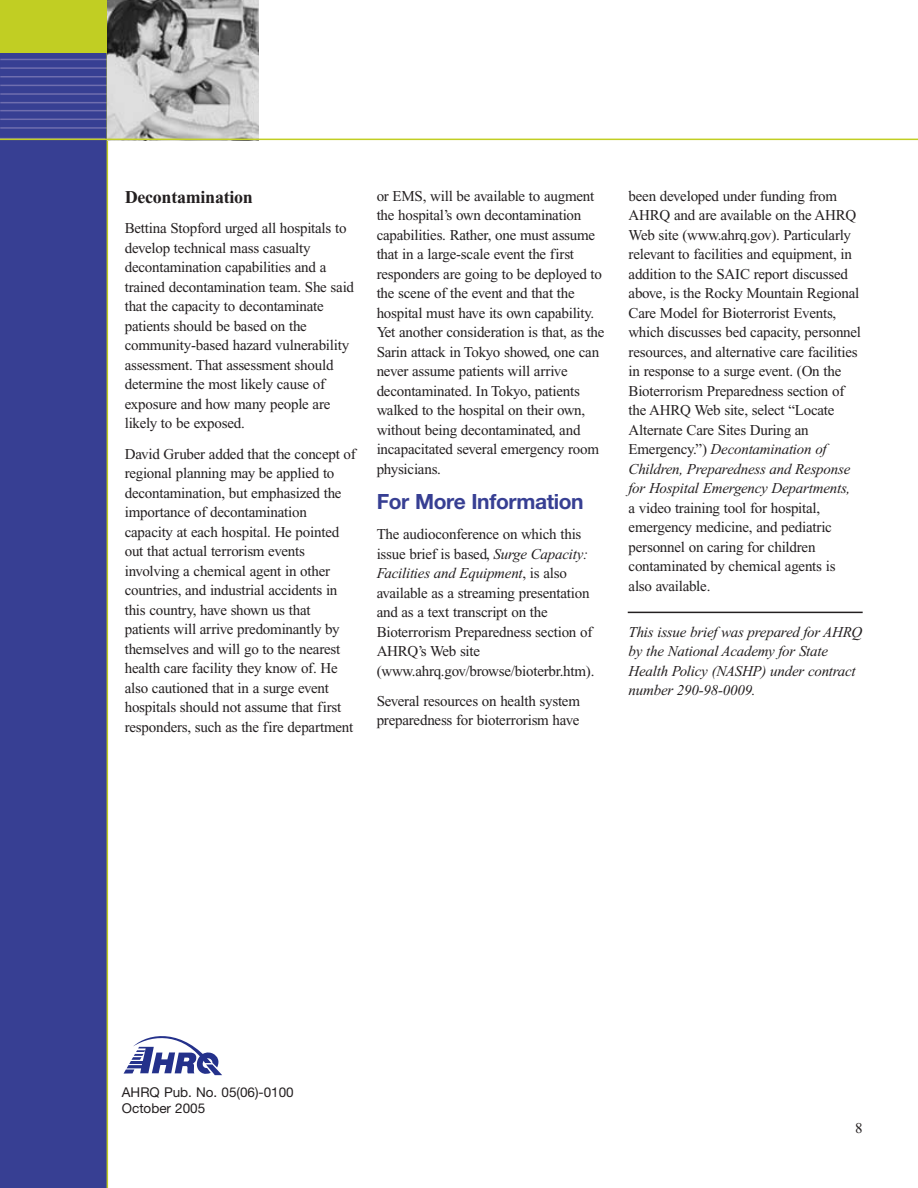
<style>
.page{position:relative;width:918px;height:1188px;background:#fff}
.page>*{position:absolute;margin:0;border:0;box-sizing:border-box;transform-origin:0 0}
.t1{font:700 21px "Helvetica Neue";letter-spacing:-.015em;color:#373f93}
.t2{font:700 18px "Times New Roman";letter-spacing:-.015em;color:#231f20}
.t3{font:15px/19.5px "Times New Roman";letter-spacing:-.015em;color:#231f20}
.t4{font:italic 15px/19.5px "Times New Roman";letter-spacing:-.015em;color:#231f20}
.t5{font:13.5px/16.2px "Helvetica Neue";color:#231f20}
.s1{font-style:italic}
</style>
<div class="page">
<div style="left:0;top:0;width:107px;height:1188px;background:#373f93"></div>
<hr style="left:0;top:50px;width:108px;height:2px;background:#6f6eaf">
<hr style="left:0;top:59px;width:108px;height:1px;background:#6f6eaf">
<hr style="left:0;top:67px;width:108px;height:2px;background:#6f6eaf">
<hr style="left:0;top:76px;width:108px;height:1px;background:#6f6eaf">
<hr style="left:0;top:85px;width:108px;height:1px;background:#6f6eaf">
<hr style="left:0;top:93px;width:108px;height:2px;background:#6f6eaf">
<hr style="left:0;top:102px;width:108px;height:1px;background:#6f6eaf">
<hr style="left:0;top:110px;width:109px;height:1px;background:#6f6eaf">
<hr style="left:0;top:119px;width:109px;height:1px;background:#6f6eaf">
<hr style="left:0;top:127px;width:109px;height:2px;background:#6f6eaf">
<hr style="left:0;top:0;width:107px;height:1px;background:#6f6eaf">
<hr style="left:0;top:17px;width:108px;height:1px;background:#6f6eaf">
<hr style="left:0;top:33px;width:109px;height:2px;background:#6f6eaf">
<hr style="left:0;top:42px;width:109px;height:2px;background:#6f6eaf">
<div style="left:0;top:0;width:106px;height:52px;background:#c1ce23"></div>
<hr style="left:0;top:138px;width:105px;height:1px;background:#6f6eaf">
<hr style="left:107px;top:0;width:1px;height:1188px;background:#c1ce23">
<img style="left:108px;top:0;width:151px;height:139px">
<svg style="left:123px;top:1036px;width:99px;height:40px"></svg>
<hr style="left:628px;top:612px;width:235px;height:1px;background:#231f20">
<hr style="left:0;top:139px;width:918px;height:1px;background:#c1ce23">
<p class="t2" style="left:125px;top:191px;width:130px">Decontamination</p>
<p class="t3" style="left:125px;top:220px;width:231px">Bettina Stopford urged all hospitals to develop technical mass casualty decontamination capabilities and a trained decontamination team. She said that the capacity to decontaminate patients should be based on the community-based hazard vulnerability assessment. That assessment should determine the most likely cause of exposure and how many people are likely to be exposed.</p>
<p class="t3" style="left:125px;top:445px;width:233px">David Gruber added that the concept of regional planning may be applied to decontamination, but emphasized the importance of decontamination capacity at each hospital. He pointed out that actual terrorism events involving a chemical agent in other countries, and industrial accidents in this country, have shown us that patients will arrive predominantly by themselves and will go to the nearest health care facility they know of. He also cautioned that in a surge event hospitals should not assume that first responders, such as the fire department</p>
<p class="t3" style="left:377px;top:188px;width:229px">or EMS, will be available to augment the hospital’s own decontamination capabilities. Rather, one must assume that in a large-scale event the first responders are going to be deployed to the scene of the event and that the hospital must have its own capability.<br>Yet another consideration is that, as the Sarin attack in Tokyo showed, one can never assume patients will arrive decontaminated. In Tokyo, patients walked to the hospital on their own, without being decontaminated, and incapacitated several emergency room physicians.</p>
<h1 class="t1" style="left:377px;top:494px;width:209px">For More Information</h1>
<p class="t3" style="left:377px;top:526px;width:219px">The audioconference on which this issue brief is based, <span class="s1">Surge Capacity:<br>Facilities and Equipment</span>, is also available as a streaming presentation and as a text transcript on the Bioterrorism Preparedness section of AHRQ’s Web site (www.ahrq.gov/browse/bioterbr.htm).</p>
<p class="t3" style="left:377px;top:692px;width:205px">Several resources on health system preparedness for bioterrorism have</p>
<p class="t3" style="left:629px;top:188px;width:234px">been developed under funding from AHRQ and are available on the AHRQ Web site (www.ahrq.gov). Particularly relevant to facilities and equipment, in addition to the SAIC report discussed above, is the Rocky Mountain Regional Care Model for Bioterrorist Events, which discusses bed capacity, personnel resources, and alternative care facilities in response to a surge event. (On the Bioterrorism Preparedness section of the AHRQ Web site, select “Locate Alternate Care Sites During an Emergency.”) <span class="s1">Decontamination of Children, Preparedness and Response for Hospital Emergency Departments,</span></p>
<p class="t3" style="left:629px;top:500px;width:208px">a video training tool for hospital, emergency medicine, and pediatric personnel on caring for children contaminated by chemical agents is also available.</p>
<p class="t4" style="left:629px;top:624px;width:235px">This issue brief was prepared for AHRQ by the National Academy for State<br>Health Policy (NASHP) under contract number 290-98-0009.</p>
<p class="t5" style="left:122px;top:1085px;width:173px">AHRQ Pub. No. 05(06)-0100<br>October 2005</p>
<p class="t3" style="left:855px;top:1120px;width:9px">8</p>
</div>
